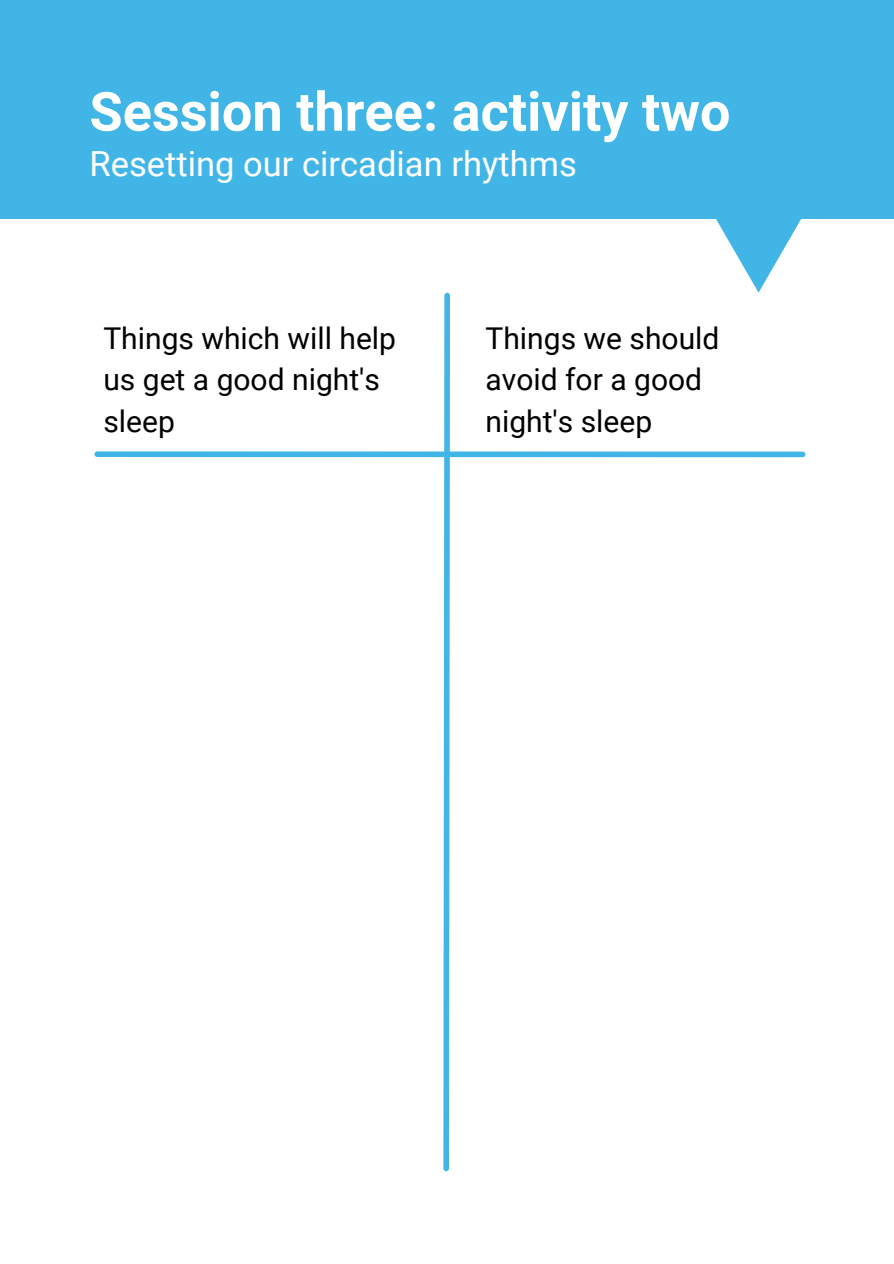
<style>
.page{position:relative;width:894px;height:1264px;background:#fff}
.page>*{position:absolute;margin:0;border:0;box-sizing:border-box;transform-origin:0 0}
.t1{font:700 54px "Roboto";color:#fff}
.t2{font:34.5px "Roboto";color:#fff}
.t3{font:30px/41.7px "Roboto";color:#000}
</style>
<div class="page">
<div style="left:0;top:0;width:893px;height:219px;background:#41b6e6"></div>
<svg style="left:716px;top:219px;width:85px;height:74px"></svg>
<div style="left:97px;top:451px;width:705px;height:6px;background:#41b6e6"></div>
<svg style="left:440px;top:292px;width:12px;height:880px"></svg>
<h1 class="t1" style="left:89px;top:81px;width:642px">Session three: activity two</h1>
<p class="t2" style="left:89px;top:144px;width:488px">Resetting our circadian rhythms</p>
<p class="t3" style="left:103px;top:318px;width:294px">Things which will help us get a good night's sleep</p>
<p class="t3" style="left:485px;top:318px;width:235px">Things we should avoid for a good night's sleep</p>
</div>
